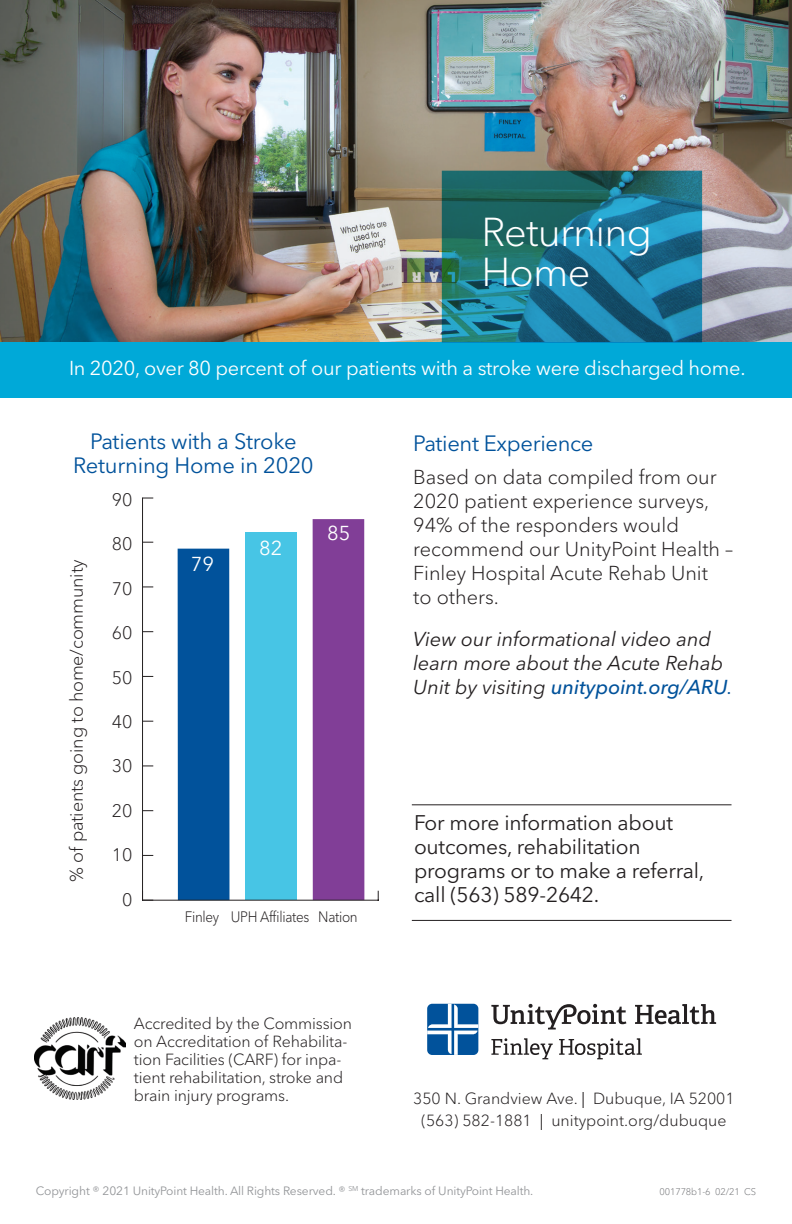
<style>
.page{position:relative;width:792px;height:1224px;background:#fff}
.page>*{position:absolute;margin:0;border:0;box-sizing:border-box;transform-origin:0 0}
.t1{font:300 40px/40px "Avenir Next LT Pro";letter-spacing:-.02em;color:#fff}
.chart_title{font:22px "Avenir Next LT Pro";letter-spacing:-.01em;color:#01529b}
.text{font:21px/24px "Avenir Next LT Pro";letter-spacing:-.01em;color:#231f20}
.text-2{font:300 20px/24px "Avenir Next LT Pro";color:#231f20}
.text-3{font:italic 20px/24px "Avenir Next LT Pro";color:#231f20}
.text-4{font:20px "Avenir Next LT Pro";letter-spacing:-.015em;color:#fff}
.chart_caption{font:300 18px "Avenir Next LT Pro";letter-spacing:-.01em;color:#231f20}
.text-5{font:300 18px "Avenir Next LT Pro";letter-spacing:.01em;color:#231f20}
.text-6{font:300 16px/18px "Avenir Next LT Pro";letter-spacing:-.01em;color:#231f20}
.chart_caption-2{font:300 15px "Avenir Next LT Pro";letter-spacing:-.02em;color:#231f20;scale:.9 1}
.t2{font:12px "Avenir Next LT Pro";letter-spacing:-.01em;color:#939598}
.body{font:300 9.6px "Avenir Next LT Pro";letter-spacing:-.01em;color:#757679}
.s1{font-weight:500;color:#01529b}
.s2{color:#01529b}
.s3{font-weight:400}
</style>
<div class="page">
<img style="left:0;top:0;width:792px;height:343px">
<div style="left:178px;top:549px;width:52px;height:351px;background:#01529b"></div>
<div style="left:245px;top:533px;width:51px;height:367px;background:#47c5e5"></div>
<hr style="left:142px;top:498px;width:1px;height:402px;background:#231f20">
<div style="left:0;top:343px;width:792px;height:55px;background:#00a9d8"></div>
<svg style="left:442px;top:171px;width:260px;height:172px;background:#1e7488"></svg>
<hr style="left:412px;top:920px;width:320px;height:1px;background:#231f20">
<svg style="left:427px;top:1004px;width:51px;height:51px"></svg>
<svg style="left:491px;top:1004px;width:135px;height:26px"></svg>
<svg style="left:635px;top:1004px;width:81px;height:20px"></svg>
<svg style="left:491px;top:1038px;width:62px;height:21px"></svg>
<svg style="left:559px;top:1038px;width:83px;height:21px"></svg>
<img style="left:34px;top:1017px;width:91px;height:83px">
<hr style="left:412px;top:804px;width:320px;height:1px;background:#231f20">
<div style="left:313px;top:519px;width:51px;height:381px;background:#813e97"></div>
<hr style="left:143px;top:900px;width:235px;height:1px;background:#231f20">
<svg style="left:142px;top:891px;width:11px;height:10px"></svg>
<p class="t1" style="left:482px;top:212px;width:172px">Returning<br>Home</p>
<p class="text-4" style="left:69px;top:356px;width:678px">In 2020, over 80 percent of our patients with a stroke were discharged home.</p>
<p class="chart_title" style="left:90px;top:428px;width:208px">Patients with a Stroke</p>
<p class="chart_title" style="left:73px;top:452px;width:242px">Returning Home in 2020</p>
<p class="chart_caption" style="left:66px;top:882px;width:324px;rotate:-90deg">% of patients going to home/community</p>
<p class="text-5" style="left:112px;top:489px;width:22px">90</p>
<p class="text-5" style="left:112px;top:533px;width:22px">80</p>
<p class="text-5" style="left:112px;top:578px;width:22px">70</p>
<p class="text-5" style="left:112px;top:622px;width:22px">60</p>
<p class="text-5" style="left:112px;top:667px;width:22px">50</p>
<p class="text-5" style="left:112px;top:711px;width:22px">40</p>
<p class="text-5" style="left:112px;top:755px;width:22px">30</p>
<p class="text-5" style="left:112px;top:800px;width:22px">20</p>
<p class="text-5" style="left:112px;top:844px;width:22px">10</p>
<p class="text-5" style="left:122px;top:889px;width:12px">0</p>
<p class="text-4" style="left:191px;top:553px;width:25px">79</p>
<p class="text-4" style="left:259px;top:536px;width:25px">82</p>
<p class="text-4" style="left:327px;top:521px;width:25px">85</p>
<p class="chart_caption-2" style="left:185px;top:908px;width:194px">Finley UPH Affiliates Nation</p>
<p class="text-6" style="left:134px;top:1014px;width:220px">Accredited by the Commission on Accreditation of Rehabilita&shy;tion Facilities (CARF) for inpa&shy;tient rehabilitation, stroke and brain injury programs.</p>
<p class="chart_title" style="left:413px;top:430px;width:182px">Patient Experience</p>
<p class="text-2" style="left:413px;top:465px;width:321px">Based on data compiled from our<br>2020 patient experience surveys,<br>94% of the responders would recommend our UnityPoint Health –<br>Finley Hospital Acute Rehab Unit<br>to others.</p>
<p class="text-3" style="left:413px;top:627px;width:321px">View our informational video and learn more about the Acute Rehab<br>Unit by visiting <span class="s1">unitypoint.org/ARU</span><span class="s2">.</span></p>
<p class="text" style="left:414px;top:811px;width:292px">For more information about outcomes, rehabilitation programs or to make a referral, call (563) 589-2642.</p>
<p class="text-6" style="left:413px;top:1089px;width:323px">350 N. Grandview Ave. <span class="s3">|</span> Dubuque, IA 52001</p>
<p class="text-6" style="left:421px;top:1111px;width:307px">(563) 582-1881 <span class="s3">|</span> unitypoint.org/dubuque</p>
<p class="t2" style="left:36px;top:1184px;width:499px">Copyright ® 2021 UnityPoint Health. All Rights Reserved. ® <sup>SM</sup> trademarks of UnityPoint Health.</p>
<p class="body" style="left:659px;top:1186px;width:98px">001778b1-6 02/21 CS</p>
</div>
